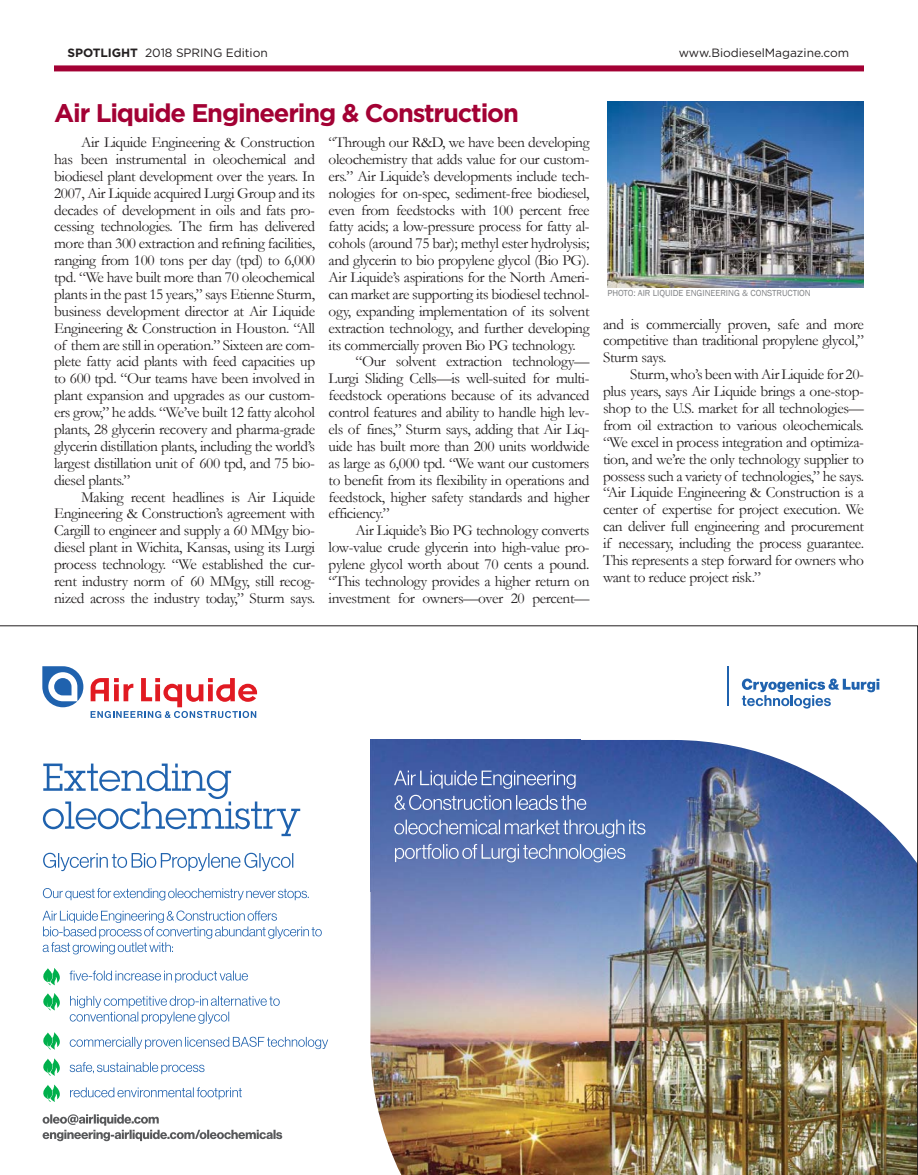
<style>
.page{position:relative;width:918px;height:1175px;background:#fff}
.page>*{position:absolute;margin:0;border:0;box-sizing:border-box;transform-origin:0 0}
.t1{font:700 25.5px "Gotham";letter-spacing:-.045em;color:#a30134}
.t2{font:15.3px/17px "Garamond";letter-spacing:-.025em;color:#231f20;text-align:justify}
.t3{font:12px "Gotham";letter-spacing:-.005em;color:#231f20}
.t4{font:9px "Franklin Gothic";color:#808285}
.s1{font-weight:700}
</style>
<div class="page">
<div style="left:54px;top:65px;width:810px;height:6px;background:#a30134"></div>
<img style="left:0;top:625px;width:918px;height:549px">
<img style="left:607px;top:101px;width:256px;height:186px">
<p class="t3" style="left:68px;top:49px;width:202px"><span class="s1">SPOTLIGHT</span> 2018 SPRING Edition</p>
<p class="t3" style="left:679px;top:49px;width:172px">www.BiodieselMagazine.com</p>
<h1 class="t1" style="left:54px;top:104px;width:466px">Air Liquide Engineering &amp; Construction</h1>
<p class="t2" style="left:54px;top:134px;width:263px;text-indent:27px">Air Liquide Engineering &amp; Construction has been instrumental in oleochemical and biodiesel plant development over the years. In 2007, Air Liquide acquired Lurgi Group and its decades of development in oils and fats pro&shy;cessing technologies. The firm has delivered more than 300 extraction and refining facilities, ranging from 100 tons per day (tpd) to 6,000 tpd. “We have built more than 70 oleochemical plants in the past 15 years,” says Etienne Sturm, business development director at Air Liquide Engineering &amp; Construction in Houston. “All of them are still in operation.” Sixteen are com&shy;plete fatty acid plants with feed capacities up to 600 tpd. “Our teams have been involved in plant expansion and upgrades as our custom&shy;ers grow,” he adds. “We’ve built 12 fatty alcohol plants, 28 glycerin recovery and pharma-grade glycerin distillation plants, including the world’s largest distillation unit of 600 tpd, and 75 bio&shy;diesel plants.”</p>
<p class="t2" style="left:54px;top:488px;width:263px;text-indent:27px">Making recent headlines is Air Liquide Engineering &amp; Construction’s agreement with Cargill to engineer and supply a 60 MMgy bio&shy;diesel plant in Wichita, Kansas, using its Lurgi process technology. “We established the cur&shy;rent industry norm of 60 MMgy, still recog&shy;nized across the industry today,” Sturm says.</p>
<p class="t2" style="left:329px;top:134px;width:262px">“Through our R&amp;D, we have been developing</p>
<p class="t2" style="left:329px;top:151px;width:263px">oleochemistry that adds value for our custom-</p>
<p class="t2" style="left:329px;top:168px;width:263px">ers.” Air Liquide’s developments include tech-</p>
<p class="t2" style="left:329px;top:185px;width:263px">nologies for on-spec, sediment-free biodiesel,</p>
<p class="t2" style="left:329px;top:201px;width:263px">even from feedstocks with 100 percent free</p>
<p class="t2" style="left:329px;top:218px;width:263px">fatty acids; a low-pressure process for fatty al-</p>
<p class="t2" style="left:329px;top:235px;width:263px">cohols (around 75 bar); methyl ester hydrolysis;</p>
<p class="t2" style="left:329px;top:252px;width:263px">and glycerin to bio propylene glycol (Bio PG).</p>
<p class="t2" style="left:329px;top:269px;width:262px">Air Liquide’s aspirations for the North Ameri-</p>
<p class="t2" style="left:329px;top:286px;width:262px">can market are supporting its biodiesel technol-</p>
<p class="t2" style="left:329px;top:303px;width:262px">ogy, expanding implementation of its solvent</p>
<p class="t2" style="left:329px;top:320px;width:262px">extraction technology, and further developing</p>
<p class="t2" style="left:329px;top:336px;width:249px">its commercially proven Bio PG technology.</p>
<p class="t2" style="left:356px;top:353px;width:235px">“Our solvent extraction technology—</p>
<p class="t2" style="left:329px;top:370px;width:263px">Lurgi Sliding Cells—is well-suited for multi-</p>
<p class="t2" style="left:329px;top:387px;width:263px">feedstock operations because of its advanced</p>
<p class="t2" style="left:329px;top:404px;width:262px">control features and ability to handle high lev-</p>
<p class="t2" style="left:329px;top:421px;width:263px">els of fines,” Sturm says, adding that Air Liq-</p>
<p class="t2" style="left:329px;top:438px;width:262px">uide has built more than 200 units worldwide</p>
<p class="t2" style="left:329px;top:455px;width:263px">as large as 6,000 tpd. “We want our customers</p>
<p class="t2" style="left:329px;top:471px;width:262px">to benefit from its flexibility in operations and</p>
<p class="t2" style="left:329px;top:488px;width:263px">feedstock, higher safety standards and higher</p>
<p class="t2" style="left:329px;top:505px;width:63px">efficiency.”</p>
<p class="t2" style="left:356px;top:522px;width:236px">Air Liquide’s Bio PG technology converts</p>
<p class="t2" style="left:329px;top:539px;width:263px">low-value crude glycerin into high-value pro-</p>
<p class="t2" style="left:329px;top:556px;width:263px">pylene glycol worth about 70 cents a pound.</p>
<p class="t2" style="left:329px;top:573px;width:262px">“This technology provides a higher return on</p>
<p class="t2" style="left:329px;top:590px;width:263px">investment for owners—over 20 percent—</p>
<p class="t4" style="left:607px;top:288px;width:205px">PHOTO: AIR LIQUIDE ENGINEERING &amp; CONSTRUCTION</p>
<p class="t2" style="left:603px;top:315px;width:262px">and is commercially proven, safe and more competitive than traditional propylene glycol,” Sturm says.</p>
<p class="t2" style="left:603px;top:366px;width:263px;text-indent:27px">Sturm, who’s been with Air Liquide for 20- plus years, says Air Liquide brings a one-stop&shy;shop to the U.S. market for all technologies— from oil extraction to various oleochemicals. “We excel in process integration and optimiza&shy;tion, and we’re the only technology supplier to possess such a variety of technologies,” he says. “Air Liquide Engineering &amp; Construction is a center of expertise for project execution. We can deliver full engineering and procurement if necessary, including the process guarantee.<br>This represents a step forward for owners who want to reduce project risk.”</p>
</div>
